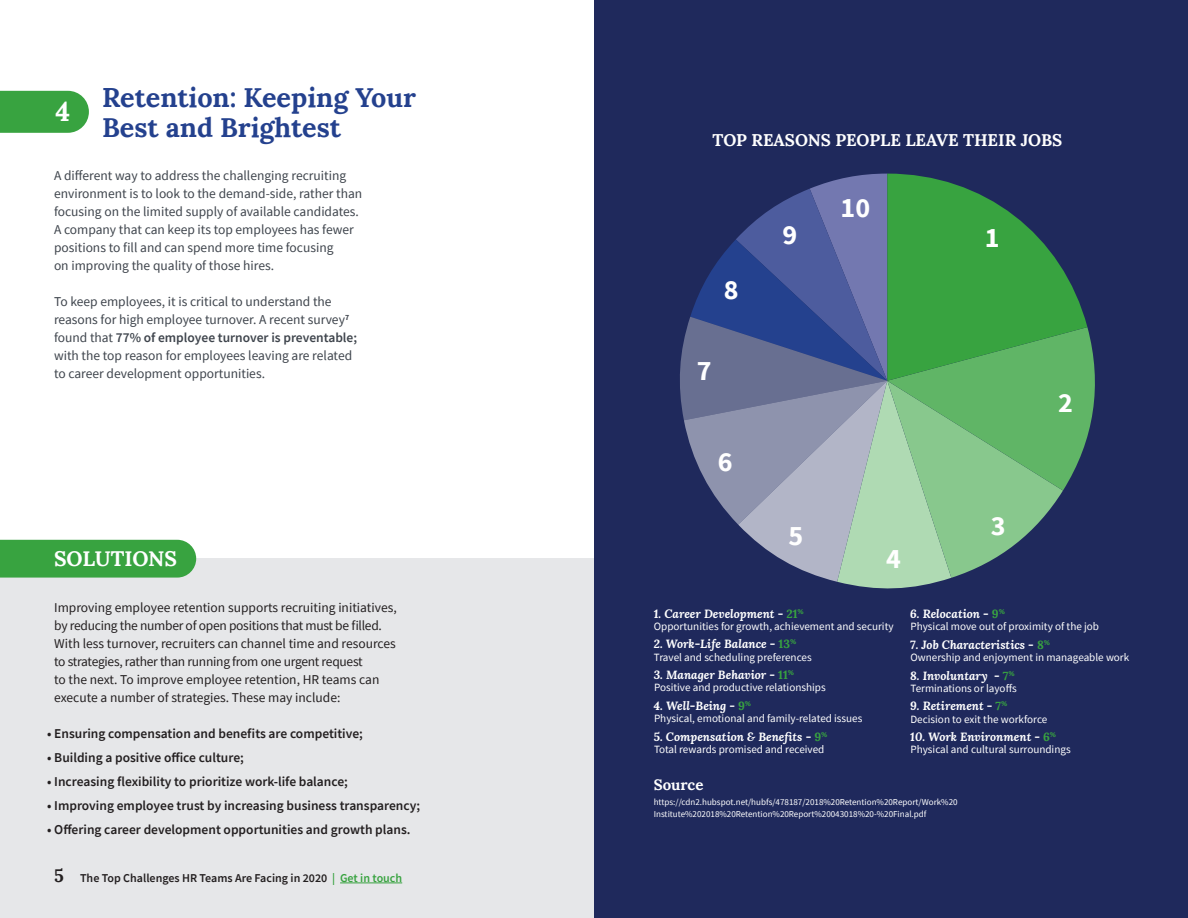
<style>
.page{position:relative;width:1188px;height:918px;background:#fff}
.page>*{position:absolute;margin:0;border:0;box-sizing:border-box;transform-origin:0 0}
.Intro{font:700 28.05px "Source Sans Pro";color:#fff}
.t1{font:700 27px "Lora";color:#24418e}
.t2{font:700 27px "Lora";color:#fff}
.t3{font:700 21px "Lora";letter-spacing:-.005em;color:#fff}
.t4{font:700 18px "Lora";color:#231f20}
.t5{font:700 16.95px "Lora";color:#fff}
.t6{font:700 15px "Lora";color:#fff}
.Intro-2{font:13.5px/18px "Source Sans Pro";color:#3e444c}
.Intro-3{font:13.5px/18px "Source Sans Pro";letter-spacing:-.005em;color:#231f20}
.Intro-4{font:600 13.5px "Source Sans Pro";color:#231f20}
.Intro-5{font:600 12px "Source Sans Pro";color:#231f20}
.t7{font:italic 700 11.85px "Lora";color:#fff}
.Intro-6{font:11.1px "Source Sans Pro";color:#fff}
.t8{font:9px/12px "Source Sans Pro";color:#fff}
.s1{font-weight:600}
.s2{color:#38a340}
.s3{font-style:normal}
.s4{font-style:normal;color:#38a340}
</style>
<div class="page">
<div style="left:594px;top:0;width:594px;height:918px;background:#1f295c"></div>
<svg style="left:0;top:91px;width:89px;height:42px;background:#43a84a"></svg>
<svg style="left:680px;top:174px;width:415px;height:415px"></svg>
<div style="left:0;top:558px;width:594px;height:360px;background:#e6e7e9"></div>
<div style="left:0;top:540px;width:196px;height:38px;background:#38a340"></div>
<hr style="left:340px;top:883px;width:62px;height:1px;background:#38a340">
<h4 class="t2" style="left:56px;top:88px;width:16px">4</h4>
<h4 class="t1" style="left:102px;top:75px;width:316px">Retention: Keeping Your</h4>
<h4 class="t1" style="left:102px;top:105px;width:240px">Best and Brightest</h4>
<p class="Intro-2" style="left:54px;top:166px;width:310px">A different way to address the challenging recruiting environment is to look to the demand-side, rather than focusing on the limited supply of available candidates.<br>A company that can keep its top employees has fewer positions to fill and can spend more time focusing<br>on improving the quality of those hires.</p>
<p class="Intro-2" style="left:54px;top:292px;width:305px">To keep employees, it is critical to understand the reasons for high employee turnover. A recent survey<sup>7 </sup>found that <span class="s1">77% of employee turnover is preventable; </span>with the top reason for employees leaving are related to career development opportunities.</p>
<h4 class="t3" style="left:54px;top:540px;width:125px">SOLUTIONS</h4>
<p class="Intro-3" style="left:54px;top:598px;width:344px">Improving employee retention supports recruiting initiatives, by reducing the number of open positions that must be filled.<br>With less turnover, recruiters can channel time and resources to strategies, rather than running from one urgent request<br>to the next. To improve employee retention, HR teams can execute a number of strategies. These may include:</p>
<p class="Intro-4" style="left:47px;top:725px;width:317px">• Ensuring compensation and benefits are competitive;</p>
<p class="Intro-4" style="left:47px;top:749px;width:198px">• Building a positive office culture;</p>
<p class="Intro-4" style="left:47px;top:773px;width:302px">• Increasing flexibility to prioritize work-life balance;</p>
<p class="Intro-4" style="left:47px;top:797px;width:374px">• Improving employee trust by increasing business transparency;</p>
<p class="Intro-4" style="left:47px;top:821px;width:365px">• Offering career development opportunities and growth plans.</p>
<h4 class="t4" style="left:54px;top:860px;width:11px">5</h4>
<p class="Intro-5" style="left:80px;top:870px;width:324px">The Top Challenges HR Teams Are Facing in 2020 <span class="s2">| Get in touch</span></p>
<h4 class="t5" style="left:712px;top:126px;width:351px">TOP REASONS PEOPLE LEAVE THEIR JOBS</h4>
<p class="Intro" style="left:724px;top:270px;width:16px">8</p>
<p class="Intro" style="left:782px;top:215px;width:16px">9</p>
<p class="Intro" style="left:841px;top:188px;width:31px">10</p>
<p class="Intro" style="left:985px;top:219px;width:16px">1</p>
<p class="Intro" style="left:697px;top:352px;width:16px">7</p>
<p class="Intro" style="left:718px;top:443px;width:16px">6</p>
<p class="Intro" style="left:1058px;top:384px;width:16px">2</p>
<p class="Intro" style="left:788px;top:517px;width:16px">5</p>
<p class="Intro" style="left:886px;top:540px;width:16px">4</p>
<p class="Intro" style="left:991px;top:507px;width:16px">3</p>
<h4 class="t7" style="left:654px;top:605px;width:152px">1. Career Development <span class="s3">-</span> <span class="s4">21</span><sup>%</sup></h4>
<h4 class="t7" style="left:654px;top:636px;width:144px">2. Work-Life Balance - <span class="s4">13</span><sup>%</sup></h4>
<h4 class="t7" style="left:654px;top:666px;width:142px">3. Manager Behavior - <span class="s4">11</span><sup>%</sup></h4>
<h4 class="t7" style="left:654px;top:697px;width:99px">4. Well-Being - <span class="s4">9</span><sup>%</sup></h4>
<h4 class="t7" style="left:654px;top:728px;width:175px">5. Compensation &amp; Benefits - <span class="s4">9</span><sup>%</sup></h4>
<p class="Intro-6" style="left:654px;top:619px;width:241px">Opportunities for growth, achievement and security</p>
<p class="Intro-6" style="left:654px;top:650px;width:159px">Travel and scheduling preferences</p>
<p class="Intro-6" style="left:654px;top:681px;width:173px">Positive and productive relationships</p>
<p class="Intro-6" style="left:654px;top:711px;width:210px">Physical, emotional and family-related issues</p>
<p class="Intro-6" style="left:654px;top:742px;width:172px">Total rewards promised and received</p>
<h4 class="t7" style="left:910px;top:605px;width:96px">6. Relocation - <span class="s4">9</span><sup>%</sup></h4>
<h4 class="t7" style="left:910px;top:636px;width:141px">7. Job Characteristics - <span class="s4">8</span><sup>%</sup></h4>
<h4 class="t7" style="left:910px;top:667px;width:106px">8. Involuntary - <span class="s4">7</span><sup>%</sup></h4>
<h4 class="t7" style="left:910px;top:698px;width:99px">9. Retirement - <span class="s4">7</span><sup>%</sup></h4>
<h4 class="t7" style="left:910px;top:728px;width:147px">10. Work Environment - <span class="s4">6</span><sup>%</sup></h4>
<p class="Intro-6" style="left:910px;top:620px;width:190px">Physical move out of proximity of the job</p>
<p class="Intro-6" style="left:910px;top:650px;width:220px">Ownership and enjoyment in manageable work</p>
<p class="Intro-6" style="left:910px;top:681px;width:108px">Terminations or layoffs</p>
<p class="Intro-6" style="left:910px;top:712px;width:138px">Decision to exit the workforce</p>
<p class="Intro-6" style="left:910px;top:743px;width:162px">Physical and cultural surroundings</p>
<h6 class="t6" style="left:654px;top:772px;width:51px">Source</h6>
<h6 class="t8" style="left:654px;top:796px;width:305px">https://cdn2.hubspot.net/hubfs/478187/2018%20Retention%20Report/Work%20<br>Institute%202018%20Retention%20Report%20043018%20-%20Final.pdf</h6>
</div>
